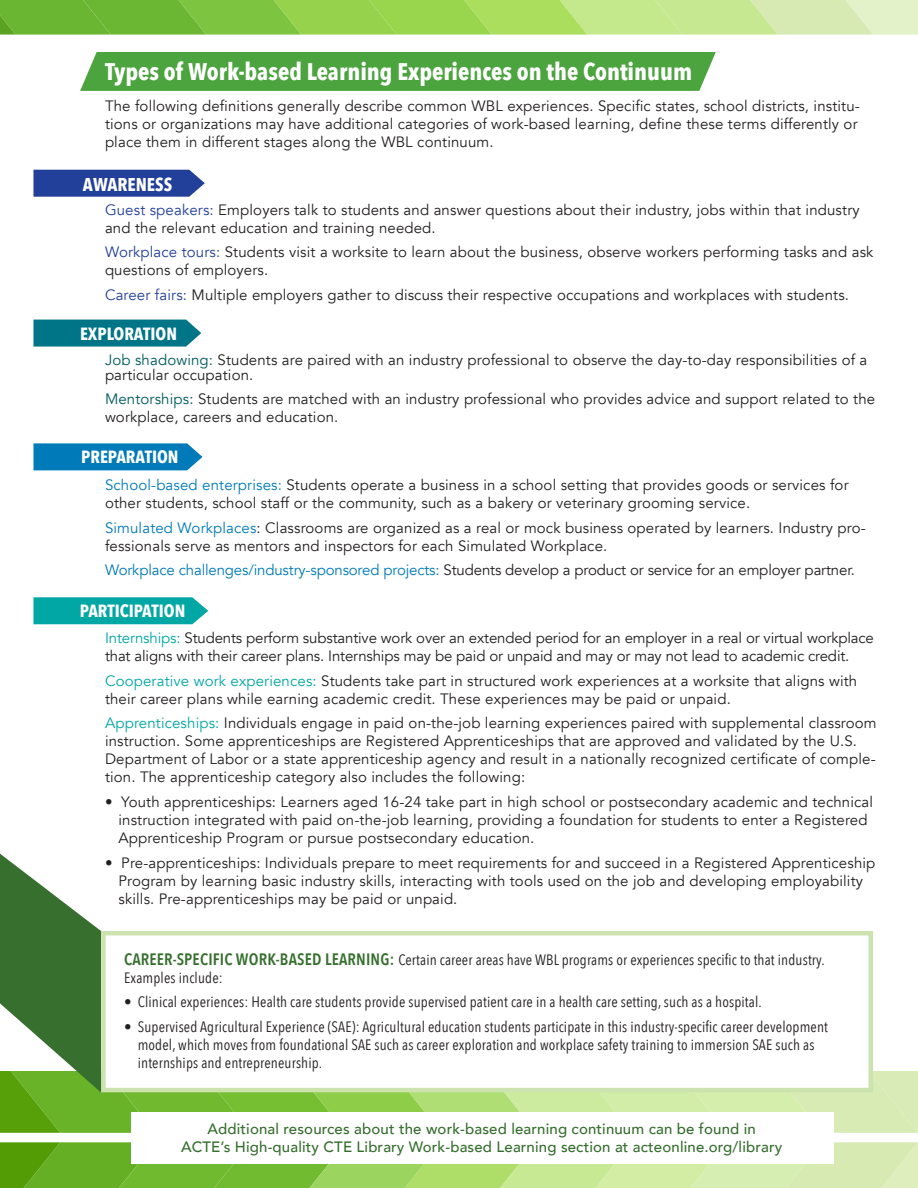
<style>
.page{position:relative;width:918px;height:1188px;background:#fff}
.page>*{position:absolute;margin:0;border:0;box-sizing:border-box;transform-origin:0 0}
.t1{font:700 24px "Avenir Next Condensed";color:#fff}
.t2{font:700 18.45px "Avenir Next Condensed";color:#fff}
.t3{font:700 17.7px "Avenir Next Condensed";color:#fff}
.t4{font:15px/18px "Avenir";letter-spacing:.01em;color:#231f20}
.t5{font:15px/18px "Avenir Next Condensed";letter-spacing:.01em;color:#231f20}
.t6{font:15px/18px "Avenir";letter-spacing:-.01em;color:#231f20}
.t7{font:500 15px/18px "Avenir";letter-spacing:.01em;color:#366f2e;text-align:center}
.s1{color:#223f99}
.s2{color:#005b5e}
.s3{color:#007ab9}
.s4{color:#00a7a4}
.s5{font-weight:600;font-size:16.5px;color:#366f2e}
</style>
<div class="page">
<div style="left:80px;top:52px;width:636px;height:39px;background:#4ba43e"></div>
<svg style="left:0;top:1142px;width:918px;height:46px;background:#a1d169"></svg>
<svg style="left:0;top:0;width:918px;height:35px;background:#a3d669"></svg>
<svg style="left:33px;top:170px;width:172px;height:27px;background:#2f4a9f"></svg>
<svg style="left:33px;top:320px;width:168px;height:27px;background:#0f7d8e"></svg>
<svg style="left:33px;top:443px;width:170px;height:27px;background:#1082bd"></svg>
<svg style="left:33px;top:597px;width:175px;height:27px;background:#0eaba9"></svg>
<div style="left:131px;top:1112px;width:703px;height:52px;background:#fff"></div>
<svg style="left:0;top:854px;width:918px;height:279px"></svg>
<p class="t1" style="left:105px;top:57px;width:589px">Types of Work-based Learning Experiences on the Continuum</p>
<p class="t4" style="left:105px;top:97px;width:756px">The following definitions generally describe common WBL experiences. Specific states, school districts, institu&shy;tions or organizations may have additional categories of work-based learning, define these terms differently or place them in different stages along the WBL continuum.</p>
<p class="t2" style="left:83px;top:173px;width:91px">AWARENESS</p>
<p class="t4" style="left:105px;top:201px;width:756px"><span class="s1">Guest speakers:</span> Employers talk to students and answer questions about their industry, jobs within that industry and the relevant education and training needed.</p>
<p class="t4" style="left:105px;top:244px;width:770px"><span class="s1">Workplace tours:</span> Students visit a worksite to learn about the business, observe workers performing tasks and ask questions of employers.</p>
<p class="t4" style="left:105px;top:286px;width:746px"><span class="s1">Career fairs:</span> Multiple employers gather to discuss their respective occupations and workplaces with students.</p>
<p class="t3" style="left:80px;top:322px;width:98px">EXPLORATION</p>
<p class="t4" style="left:105px;top:352px;width:764px;line-height:15px"><span class="s2">Job shadowing:</span> Students are paired with an industry professional to observe the day-to-day responsibilities of a particular occupation.</p>
<p class="t4" style="left:105px;top:391px;width:772px"><span class="s2">Mentorships:</span> Students are matched with an industry professional who provides advice and support related to the workplace, careers and education.</p>
<p class="t3" style="left:81px;top:446px;width:99px">PREPARATION</p>
<p class="t4" style="left:105px;top:476px;width:745px"><span class="s3">School-based enterprises:</span> Students operate a business in a school setting that provides goods or services for other students, school staff or the community, such as a bakery or veterinary grooming service.</p>
<p class="t4" style="left:105px;top:519px;width:762px"><span class="s3">Simulated Workplaces</span>: Classrooms are organized as a real or mock business operated by learners. Industry pro&shy;fessionals serve as mentors and inspectors for each Simulated Workplace.</p>
<p class="t6" style="left:105px;top:562px;width:751px"><span class="s3">Workplace challenges/industry-sponsored projects:</span> Students develop a product or service for an employer partner.</p>
<p class="t3" style="left:80px;top:600px;width:107px">PARTICIPATION</p>
<p class="t6" style="left:105px;top:629px;width:770px"><span class="s4">Internships:</span> Students perform substantive work over an extended period for an employer in a real or virtual workplace that aligns with their career plans. Internships may be paid or unpaid and may or may not lead to academic credit.</p>
<p class="t4" style="left:105px;top:672px;width:754px"><span class="s4">Cooperative work experiences:</span> Students take part in structured work experiences at a worksite that aligns with their career plans while earning academic credit. These experiences may be paid or unpaid.</p>
<p class="t4" style="left:105px;top:715px;width:773px"><span class="s4">Apprenticeships:</span> Individuals engage in paid on-the-job learning experiences paired with supplemental classroom instruction. Some apprenticeships are Registered Apprenticeships that are approved and validated by the U.S.<br>Department of Labor or a state apprenticeship agency and result in a nationally recognized certificate of comple&shy;tion. The apprenticeship category also includes the following:</p>
<p class="t4" style="left:118px;top:793px;width:756px;text-indent:-14px">• Youth apprenticeships: Learners aged 16-24 take part in high school or postsecondary academic and technical instruction integrated with paid on-the-job learning, providing a foundation for students to enter a Registered<br>Apprenticeship Program or pursue postsecondary education.</p>
<p class="t4" style="left:118px;top:854px;width:758px;text-indent:-14px">• Pre-apprenticeships: Individuals prepare to meet requirements for and succeed in a Registered Apprenticeship<br>Program by learning basic industry skills, interacting with tools used on the job and developing employability skills. Pre-apprenticeships may be paid or unpaid.</p>
<p class="t5" style="left:124px;top:950px;width:702px"><span class="s5">CAREER-SPECIFIC WORK-BASED LEARNING:</span> Certain career areas have WBL programs or experiences specific to that industry.<br>Examples include:</p>
<p class="t5" style="left:124px;top:993px;width:639px">• Clinical experiences: Health care students provide supervised patient care in a health care setting, such as a hospital.</p>
<p class="t5" style="left:138px;top:1017px;width:692px;text-indent:-13px">• Supervised Agricultural Experience (SAE): Agricultural education students participate in this industry-specific career development model, which moves from foundational SAE such as career exploration and workplace safety training to immersion SAE such as internships and entrepreneurship.</p>
<p class="t7" style="left:181px;top:1118px;width:603px">Additional resources about the work-based learning continuum can be found in<br>ACTE’s High-quality CTE Library Work-based Learning section at acteonline.org/library</p>
</div>
